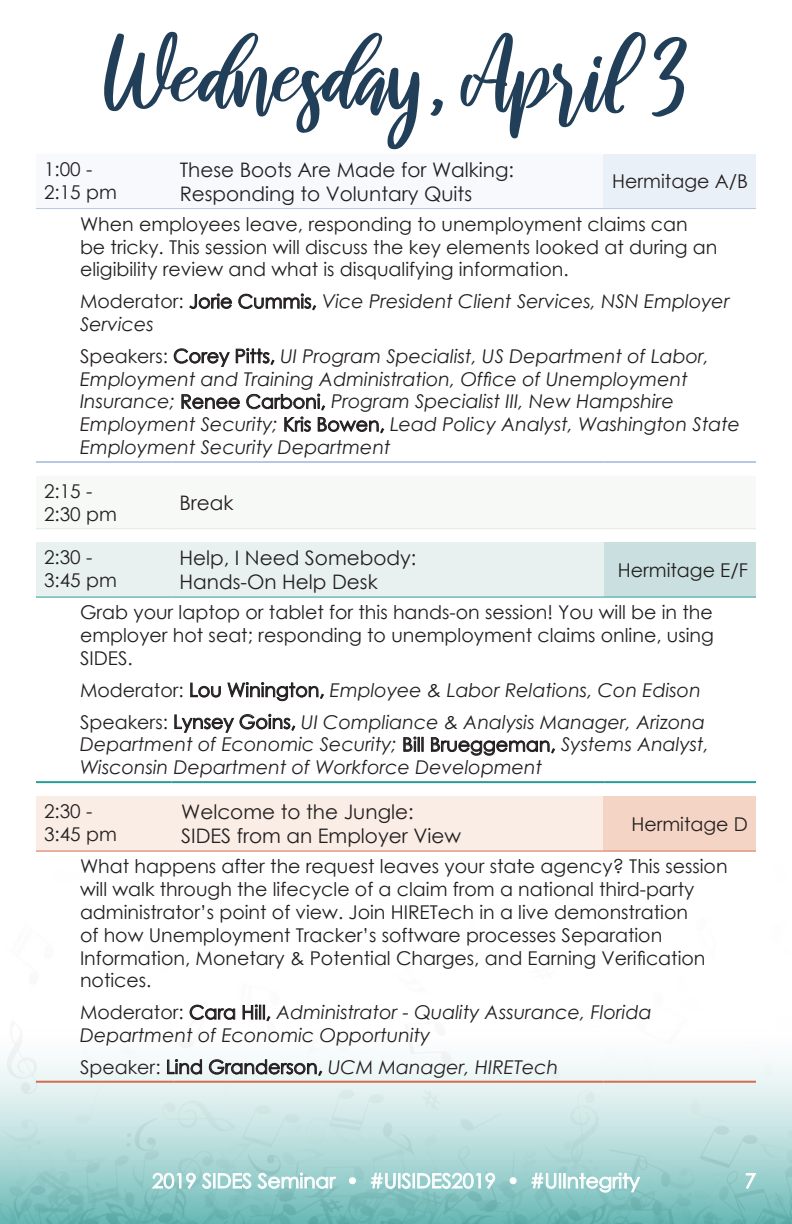
<style>
.page{position:relative;width:792px;height:1224px;background:#fff}
.page>*{position:absolute;margin:0;border:0;box-sizing:border-box;transform-origin:0 0}
.t1{font:98px "raustila";color:#223f59}
.Details{font:20px "Century Gothic";color:#231f20}
.t2{font:20px "Century Gothic";color:#fff}
.Description{font:19px/22.8px "Century Gothic";color:#231f20}
.Moderator_Speaker{font:italic 19px/22.8px "Century Gothic";color:#231f20}
.Moderator_Speaker-2{font:19px "Century Gothic";color:#231f20}
.s1{font-style:normal}
.s2{font-style:italic}
</style>
<div class="page">
<img style="left:0;top:433px;width:792px;height:791px">
<svg style="left:746px;top:1173px;width:10px;height:16px"></svg>
<svg style="left:152px;top:1173px;width:44px;height:16px"></svg>
<svg style="left:202px;top:1173px;width:49px;height:16px"></svg>
<svg style="left:258px;top:1173px;width:78px;height:16px"></svg>
<svg style="left:349px;top:1177px;width:7px;height:7px"></svg>
<svg style="left:371px;top:1173px;width:124px;height:16px;background:#bcdedd"></svg>
<svg style="left:510px;top:1177px;width:6px;height:7px"></svg>
<svg style="left:532px;top:1173px;width:108px;height:19px;background:#b4dbd9"></svg>
<div style="left:603px;top:154px;width:153px;height:55px;background:#eaf0f7"></div>
<hr style="left:36px;top:208px;width:136px;height:1px;background:#b6c8e1">
<hr style="left:172px;top:208px;width:431px;height:1px;background:#b6c8e1">
<hr style="left:603px;top:208px;width:153px;height:1px;background:#b6c8e1">
<hr style="left:36px;top:461px;width:136px;height:2px;background:#b6c8e1">
<hr style="left:172px;top:461px;width:431px;height:2px;background:#b6c8e1">
<hr style="left:603px;top:461px;width:153px;height:2px;background:#b6c8e1">
<svg style="left:190px;top:294px;width:42px;height:15px"></svg>
<svg style="left:239px;top:294px;width:77px;height:16px"></svg>
<svg style="left:174px;top:349px;width:56px;height:18px"></svg>
<svg style="left:236px;top:348px;width:38px;height:17px"></svg>
<svg style="left:182px;top:394px;width:58px;height:15px"></svg>
<svg style="left:246px;top:394px;width:79px;height:16px"></svg>
<svg style="left:285px;top:417px;width:26px;height:15px"></svg>
<svg style="left:318px;top:417px;width:66px;height:16px"></svg>
<div style="left:36px;top:542px;width:569px;height:55px;background:#e8f0f0"></div>
<div style="left:605px;top:542px;width:151px;height:55px;background:#cadfdf"></div>
<hr style="left:36px;top:597px;width:136px;height:1px;background:#2a9c98">
<hr style="left:172px;top:597px;width:433px;height:1px;background:#2a9c98">
<hr style="left:605px;top:597px;width:151px;height:1px;background:#2a9c98">
<hr style="left:36px;top:781px;width:136px;height:2px;background:#2a9c98">
<hr style="left:172px;top:781px;width:433px;height:2px;background:#2a9c98">
<hr style="left:605px;top:781px;width:151px;height:2px;background:#2a9c98">
<svg style="left:190px;top:683px;width:31px;height:14px"></svg>
<svg style="left:228px;top:682px;width:96px;height:19px"></svg>
<svg style="left:175px;top:715px;width:59px;height:17px"></svg>
<svg style="left:240px;top:714px;width:55px;height:16px"></svg>
<svg style="left:404px;top:737px;width:19px;height:15px"></svg>
<svg style="left:431px;top:737px;width:124px;height:19px"></svg>
<div style="left:36px;top:796px;width:567px;height:55px;background:#f9ede5"></div>
<div style="left:603px;top:796px;width:153px;height:55px;background:#f4d4c4"></div>
<hr style="left:36px;top:851px;width:137px;height:1px;background:#d46d4f">
<hr style="left:173px;top:851px;width:430px;height:1px;background:#d46d4f">
<hr style="left:603px;top:851px;width:153px;height:1px;background:#d46d4f">
<hr style="left:36px;top:1081px;width:137px;height:2px;background:#d46d4f">
<hr style="left:173px;top:1081px;width:430px;height:2px;background:#d46d4f">
<hr style="left:603px;top:1081px;width:153px;height:2px;background:#d46d4f">
<svg style="left:190px;top:1005px;width:45px;height:15px"></svg>
<svg style="left:243px;top:1005px;width:27px;height:16px"></svg>
<svg style="left:167px;top:1059px;width:35px;height:15px"></svg>
<svg style="left:209px;top:1059px;width:113px;height:17px"></svg>
<svg style="left:36px;top:476px;width:720px;height:52px"></svg>
<hr style="left:36px;top:528px;width:135px;height:1px;background:#e3e8e1">
<hr style="left:171px;top:528px;width:585px;height:1px;background:#e3e8e1">
<p class="t1" style="left:106px;top:23px;width:581px">Wednesday, April 3</p>
<p class="Details" style="left:180px;top:155px;width:336px">These Boots Are Made for Walking:</p>
<p class="Details" style="left:180px;top:179px;width:294px">Responding to Voluntary Quits</p>
<p class="Description" style="left:44px;top:157px;width:50px">1:00 -</p>
<p class="Description" style="left:44px;top:180px;width:74px">2:15 pm</p>
<p class="Description" style="left:612px;top:170px;width:137px">Hermitage A/B</p>
<p class="Description" style="left:80px;top:212px;width:639px">When employees leave, responding to unemployment claims can be tricky. This session will discuss the key elements looked at during an eligibility review and what is disqualifying information.</p>
<p class="Moderator_Speaker" style="left:80px;top:290px;width:651px"><span class="s1">Moderator: Jorie Cummis,</span> Vice President Client Services, NSN Employer<br>Services</p>
<p class="Moderator_Speaker" style="left:80px;top:344px;width:662px"><span class="s1">Speakers: Corey Pitts,</span> UI Program Specialist, US Department of Labor, Employment and Training Administration, Office of Unemployment Insurance; <span class="s1">Renee Carboni,</span> Program Specialist III, New Hampshire Employment Security; <span class="s1">Kris Bowen,</span> Lead Policy Analyst, Washington State Employment Security Department</p>
<p class="Description" style="left:44px;top:479px;width:50px">2:15 -</p>
<p class="Description" style="left:44px;top:502px;width:74px">2:30 pm</p>
<p class="Details" style="left:179px;top:489px;width:56px">Break</p>
<p class="Description" style="left:44px;top:546px;width:50px">2:30 -</p>
<p class="Description" style="left:44px;top:569px;width:74px">3:45 pm</p>
<p class="Details" style="left:180px;top:544px;width:238px">Help, I Need Somebody:</p>
<p class="Details" style="left:180px;top:568px;width:200px">Hands-On Help Desk</p>
<p class="Description" style="left:618px;top:558px;width:132px">Hermitage E/F</p>
<p class="Description" style="left:80px;top:601px;width:636px;text-align:justify">Grab your laptop or tablet for this hands-on session! You will be in the employer hot seat; responding to unemployment claims online, using SIDES.</p>
<p class="Moderator_Speaker" style="left:80px;top:678px;width:623px"><span class="s1">Moderator: Lou Winington,</span> Employee &amp; Labor Relations, Con Edison</p>
<p class="Moderator_Speaker" style="left:80px;top:710px;width:631px"><span class="s1">Speakers: Lynsey Goins,</span> UI Compliance &amp; Analysis Manager, Arizona<br>Department of Economic Security; <span class="s1">Bill Brueggeman,</span> Systems Analyst,<br>Wisconsin Department of Workforce Development</p>
<p class="Description" style="left:44px;top:800px;width:50px">2:30 -</p>
<p class="Description" style="left:44px;top:823px;width:74px">3:45 pm</p>
<p class="Details" style="left:181px;top:798px;width:234px">Welcome to the Jungle:</p>
<p class="Details" style="left:181px;top:822px;width:281px">SIDES from an Employer View</p>
<p class="Description" style="left:631px;top:812px;width:118px">Hermitage D</p>
<p class="Description" style="left:80px;top:855px;width:649px">What happens after the request leaves your state agency? This session will walk through the lifecycle of a claim from a national third-party administrator’s point of view. Join HIRETech in a live demonstration<br>of how Unemployment Tracker’s software processes Separation Information, Monetary &amp; Potential Charges, and Earning Verification notices.</p>
<p class="Moderator_Speaker" style="left:80px;top:1001px;width:573px"><span class="s1">Moderator: Cara Hill,</span> Administrator - Quality Assurance, Florida<br>Department of Economic Opportunity</p>
<p class="Moderator_Speaker-2" style="left:80px;top:1054px;width:480px">Speaker: Lind Granderson, <span class="s2">UCM Manager, HIRETech</span></p>
<p class="t2" style="left:152px;top:1167px;width:489px">2019 SIDES Seminar • #UISIDES2019 • #UIIntegrity</p>
<p class="t2" style="left:745px;top:1167px;width:13px">7</p>
</div>
